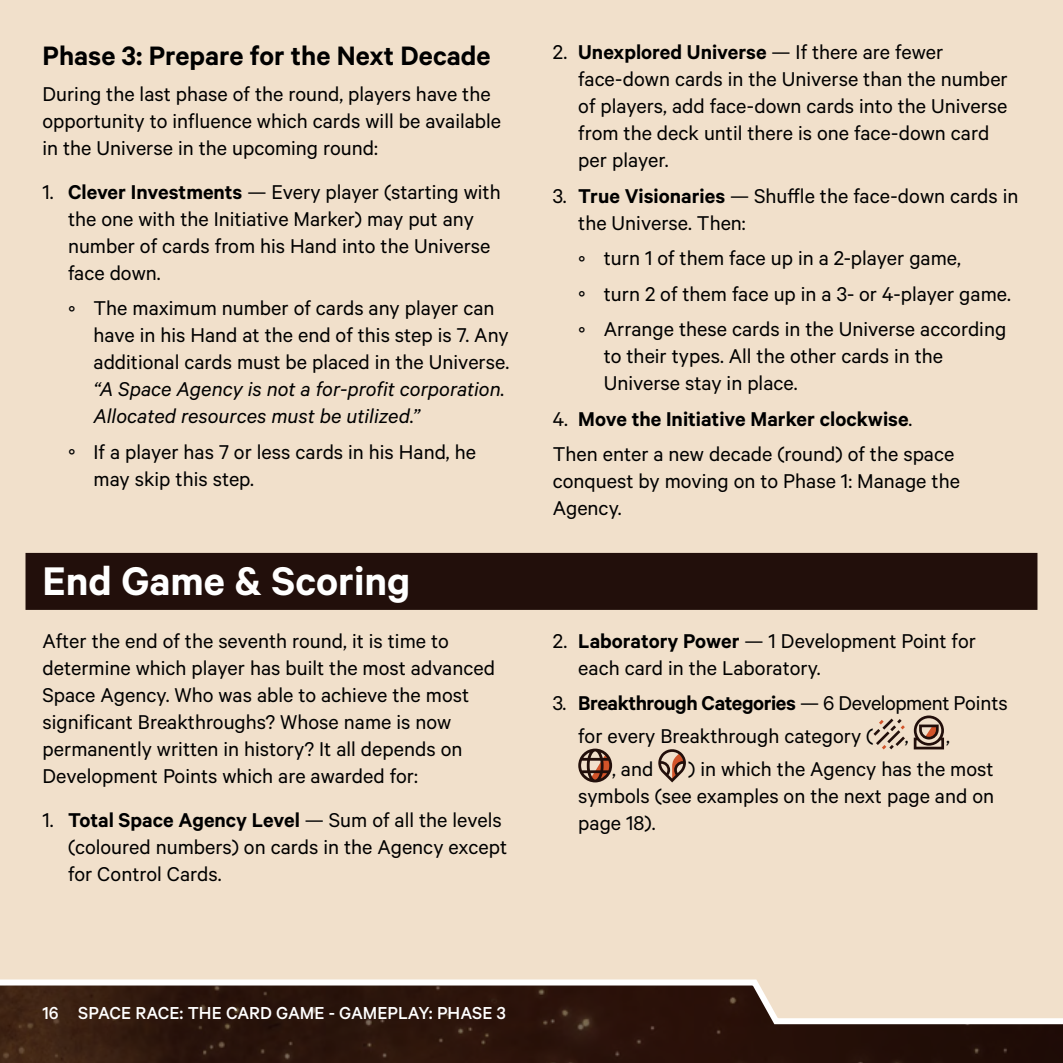
<style>
.page{position:relative;width:1063px;height:1063px;background:#f1e0cb}
.page>*{position:absolute;margin:0;border:0;box-sizing:border-box;transform-origin:0 0}
.t1{font:600 45px "Calibre";color:#fff}
.t2{font:600 30px "Calibre";color:#000}
.t3{font:22.5px/27px "Calibre";color:#000}
.t4{font:italic 22.5px/27px "Calibre";color:#000}
.t5{font:500 19.5px "Calibre";color:#fff}
.s1{font-weight:600}
</style>
<div class="page">
<div style="left:26px;top:553px;width:1011px;height:57px;background:#220f0b"></div>
<svg style="left:873px;top:719px;width:32px;height:30px"></svg>
<svg style="left:914px;top:715px;width:30px;height:34px"></svg>
<svg style="left:578px;top:749px;width:34px;height:33px"></svg>
<svg style="left:658px;top:749px;width:28px;height:33px"></svg>
<svg style="left:0;top:979px;width:1063px;height:84px;background:#564137"></svg>
<h2 class="t2" style="left:43px;top:38px;width:450px">Phase 3: Prepare for the Next Decade</h2>
<p class="t3" style="left:43px;top:79px;width:460px">During the last phase of the round, players have the opportunity to influence which cards will be available in the Universe in the upcoming round:</p>
<p class="t3" style="left:68px;top:177px;width:434px;text-indent:-26px">1. <span class="s1">Clever Investments</span> — Every player (starting with the one with the Initiative Marker) may put any number of cards from his Hand into the Universe face down.</p>
<p class="t3" style="left:94px;top:294px;width:417px;text-indent:-26px">° The maximum number of cards any player can have in his Hand at the end of this step is 7. Any additional cards must be placed in the Universe.</p>
<p class="t4" style="left:94px;top:375px;width:413px">“A Space Agency is not a for-profit corporation.<br>Allocated resources must be utilized.”</p>
<p class="t3" style="left:94px;top:437px;width:384px;text-indent:-26px">° If a player has 7 or less cards in his Hand, he may skip this step.</p>
<h1 class="t1" style="left:43px;top:555px;width:369px">End Game &amp; Scoring</h1>
<p class="t3" style="left:43px;top:627px;width:454px">After the end of the seventh round, it is time to determine which player has built the most advanced Space Agency. Who was able to achieve the most significant Breakthroughs? Whose name is now permanently written in history? It all depends on Development Points which are awarded for:</p>
<p class="t3" style="left:68px;top:806px;width:441px;text-indent:-26px">1. <span class="s1">Total Space Agency Level</span> — Sum of all the levels (coloured numbers) on cards in the Agency except for Control Cards.</p>
<p class="t3" style="left:578px;top:38px;width:431px;text-indent:-26px">2. <span class="s1">Unexplored Universe</span> — If there are fewer face‑down cards in the Universe than the number of players, add face-down cards into the Universe from the deck until there is one face-down card per player.</p>
<p class="t3" style="left:578px;top:182px;width:442px;text-indent:-26px">3. <span class="s1">True Visionaries</span> — Shuffle the face-down cards in the Universe. Then:</p>
<p class="t3" style="left:578px;top:240px;width:434px;line-height:35.4px">° turn 1 of them face up in a 2-player game,<br>° turn 2 of them face up in a 3- or 4-player game. ° Arrange these cards in the Universe according</p>
<p class="t3" style="left:604px;top:342px;width:341px">to their types. All the other cards in the<br>Universe stay in place.</p>
<p class="t3" style="left:553px;top:400px;width:403px;line-height:35.4px">4. <span class="s1">Move the Initiative Marker clockwise</span>.<br>Then enter a new decade (round) of the space</p>
<p class="t3" style="left:553px;top:467px;width:409px">conquest by moving on to Phase 1: Manage the<br>Agency.</p>
<p class="t3" style="left:578px;top:627px;width:399px;text-indent:-26px">2. <span class="s1">Laboratory Power</span> — 1 Development Point for each card in the Laboratory.</p>
<p class="t3" style="left:578px;top:686px;width:431px;line-height:33px;text-indent:-26px">3. <span class="s1">Breakthrough Categories</span> — 6 Development Points for every Breakthrough category (</p>
<p class="t3" style="left:905px;top:722px;width:5px">,</p>
<p class="t3" style="left:946px;top:722px;width:5px">,</p>
<p class="t3" style="left:578px;top:755px;width:417px;text-align:justify;text-indent:110px">) in which the Agency has the most symbols (see examples on the next page and on page 18).</p>
<p class="t3" style="left:612px;top:755px;width:43px">, and</p>
<p class="t5" style="left:43px;top:1002px;width:465px">16 SPACE RACE: THE CARD GAME - GAMEPLAY: PHASE 3</p>
</div>
